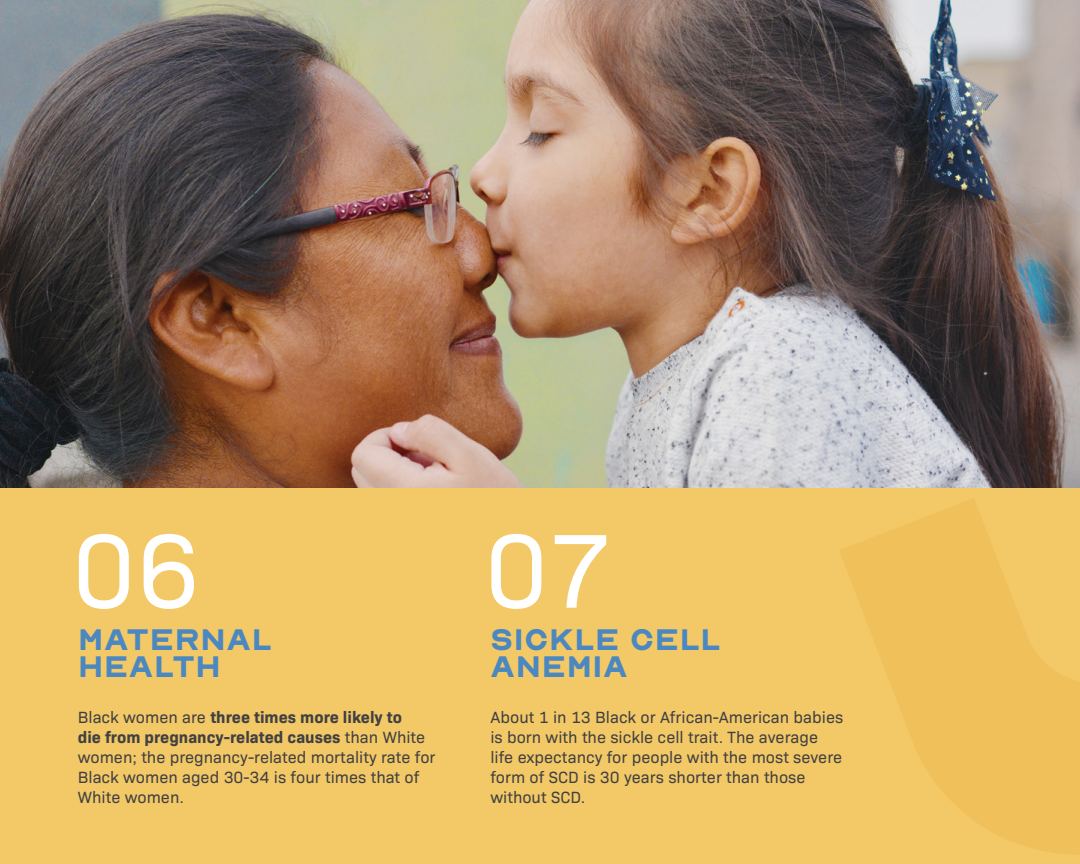
<style>
.page{position:relative;width:1080px;height:864px;background:#fff}
.page>*{position:absolute;margin:0;border:0;box-sizing:border-box;transform-origin:0 0}
.t1{font:106.65px "Bio Sans";color:#fff}
.t2{font:700 31.5px/27px "Nord";color:#4b87c0}
.t3{font:16.5px/19.8px "Bio Sans";color:#414042}
.s1{font-weight:700}
</style>
<div class="page">
<div style="left:0;top:448px;width:1080px;height:416px;background:#f3c967"></div>
<img style="left:0;top:0;width:1080px;height:487px">
<svg style="left:840px;top:498px;width:240px;height:357px;fill:#f0c05a"></svg>
<h1 class="t1" style="left:72px;top:492px;width:130px">06</h1>
<h2 class="t2" style="left:78px;top:625px;width:196px">MATERNAL<br>HEALTH</h2>
<p class="t3" style="left:78px;top:707px;width:359px">Black women are <span class="s1">three times more likely to<br>die from pregnancy-related causes</span> than White women; the pregnancy-related mortality rate for Black women aged 30-34 is four times that of White women.</p>
<h1 class="t1" style="left:484px;top:492px;width:130px">07</h1>
<h2 class="t2" style="left:490px;top:625px;width:232px">SICKLE CELL<br>ANEMIA</h2>
<p class="t3" style="left:490px;top:707px;width:354px">About 1 in 13 Black or African-American babies is born with the sickle cell trait. The average life expectancy for people with the most severe form of SCD is 30 years shorter than those without SCD.</p>
</div>
